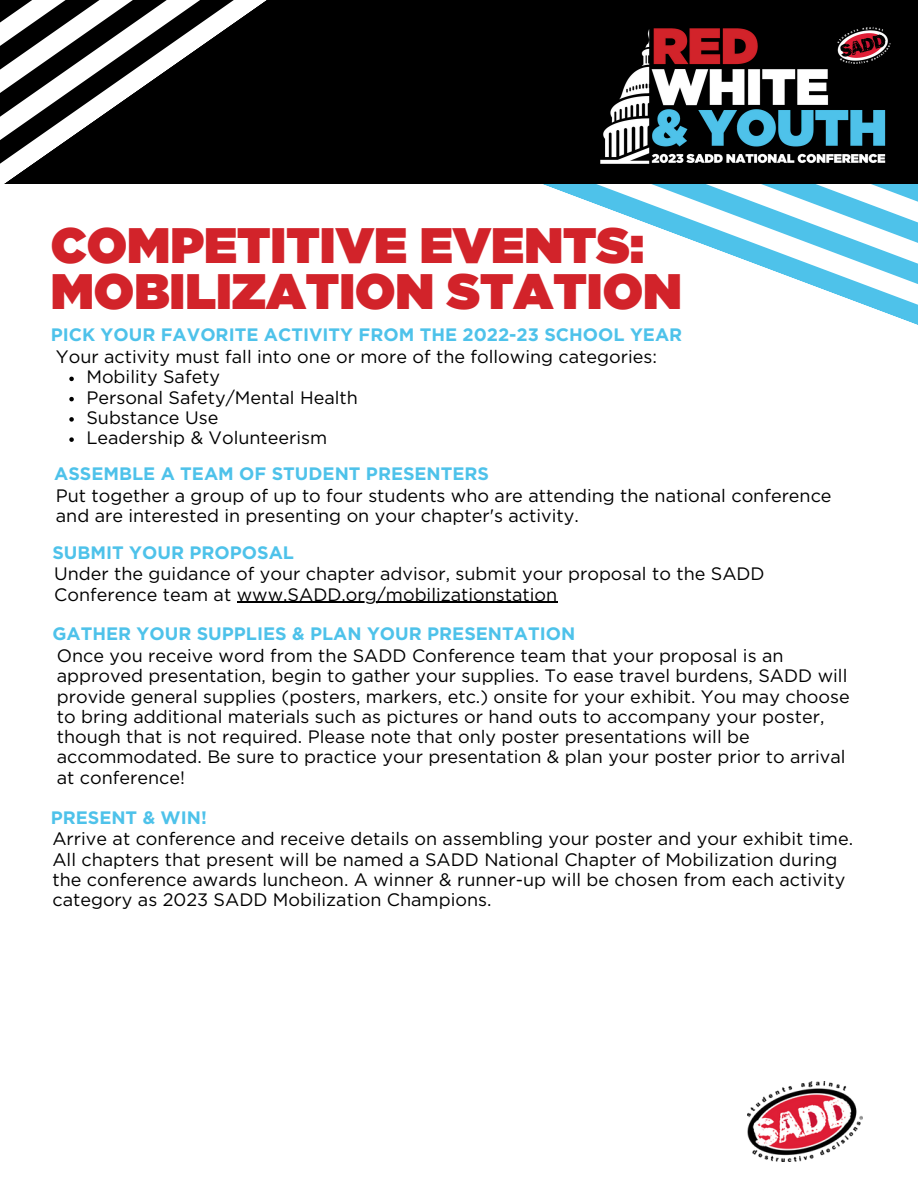
<style>
.page{position:relative;width:918px;height:1188px;background:#fff}
.page>*{position:absolute;margin:0;border:0;box-sizing:border-box;transform-origin:0 0}
.t1{font:900 49.8px/46.2px "Gotham";color:#d2232a}
.t2{font:18px/20.2px "Gotham";color:#000}
.t3{font:700 18px "Gotham";color:#4ec2ea}
</style>
<div class="page">
<svg style="left:541px;top:183px;width:377px;height:142px"></svg>
<div style="left:0;top:0;width:918px;height:183px;background:#000"></div>
<svg style="left:0;top:0;width:289px;height:184px"></svg>
<img style="left:600px;top:26px;width:291px;height:138px">
<svg style="left:69px;top:377px;width:5px;height:4px"></svg>
<svg style="left:69px;top:397px;width:5px;height:4px"></svg>
<svg style="left:69px;top:417px;width:5px;height:5px"></svg>
<svg style="left:69px;top:437px;width:5px;height:5px"></svg>
<hr style="left:237px;top:602px;width:320px;height:1px;background:#000">
<img style="left:747px;top:1082px;width:116px;height:79px">
<h1 class="t1" style="left:51px;top:225px;width:633px">COMPETITIVE EVENTS:<br>MOBILIZATION STATION</h1>
<p class="t3" style="left:51px;top:324px;width:633px">PICK YOUR FAVORITE ACTIVITY FROM THE 2022-23 SCHOOL YEAR</p>
<p class="t2" style="left:86px;top:368px;width:273px">Mobility Safety<br>Personal Safety/Mental Health<br>Substance Use<br>Leadership &amp; Volunteerism</p>
<p class="t2" style="left:56px;top:348px;width:603px">Your activity must fall into one or more of the following categories:</p>
<p class="t3" style="left:54px;top:464px;width:437px">ASSEMBLE A TEAM OF STUDENT PRESENTERS</p>
<p class="t2" style="left:56px;top:486px;width:777px">Put together a group of up to four students who are attending the national conference and are interested in presenting on your chapter's activity.</p>
<p class="t3" style="left:52px;top:542px;width:243px">SUBMIT YOUR PROPOSAL</p>
<p class="t2" style="left:54px;top:565px;width:712px">Under the guidance of your chapter advisor, submit your proposal to the SADD<br>Conference team at www.SADD.org/mobilizationstation</p>
<p class="t3" style="left:52px;top:623px;width:524px">GATHER YOUR SUPPLIES &amp; PLAN YOUR PRESENTATION</p>
<p class="t2" style="left:57px;top:647px;width:794px">Once you receive word from the SADD Conference team that your proposal is an approved presentation, begin to gather your supplies. To ease travel burdens, SADD will provide general supplies (posters, markers, etc.) onsite for your exhibit. You may choose to bring additional materials such as pictures or hand outs to accompany your poster, though that is not required. Please note that only poster presentations will be accommodated. Be sure to practice your presentation &amp; plan your poster prior to arrival at conference!</p>
<p class="t3" style="left:51px;top:807px;width:158px">PRESENT &amp; WIN!</p>
<p class="t2" style="left:52px;top:830px;width:802px">Arrive at conference and receive details on assembling your poster and your exhibit time.<br>All chapters that present will be named a SADD National Chapter of Mobilization during the conference awards luncheon. A winner &amp; runner-up will be chosen from each activity category as 2023 SADD Mobilization Champions.</p>
</div>
